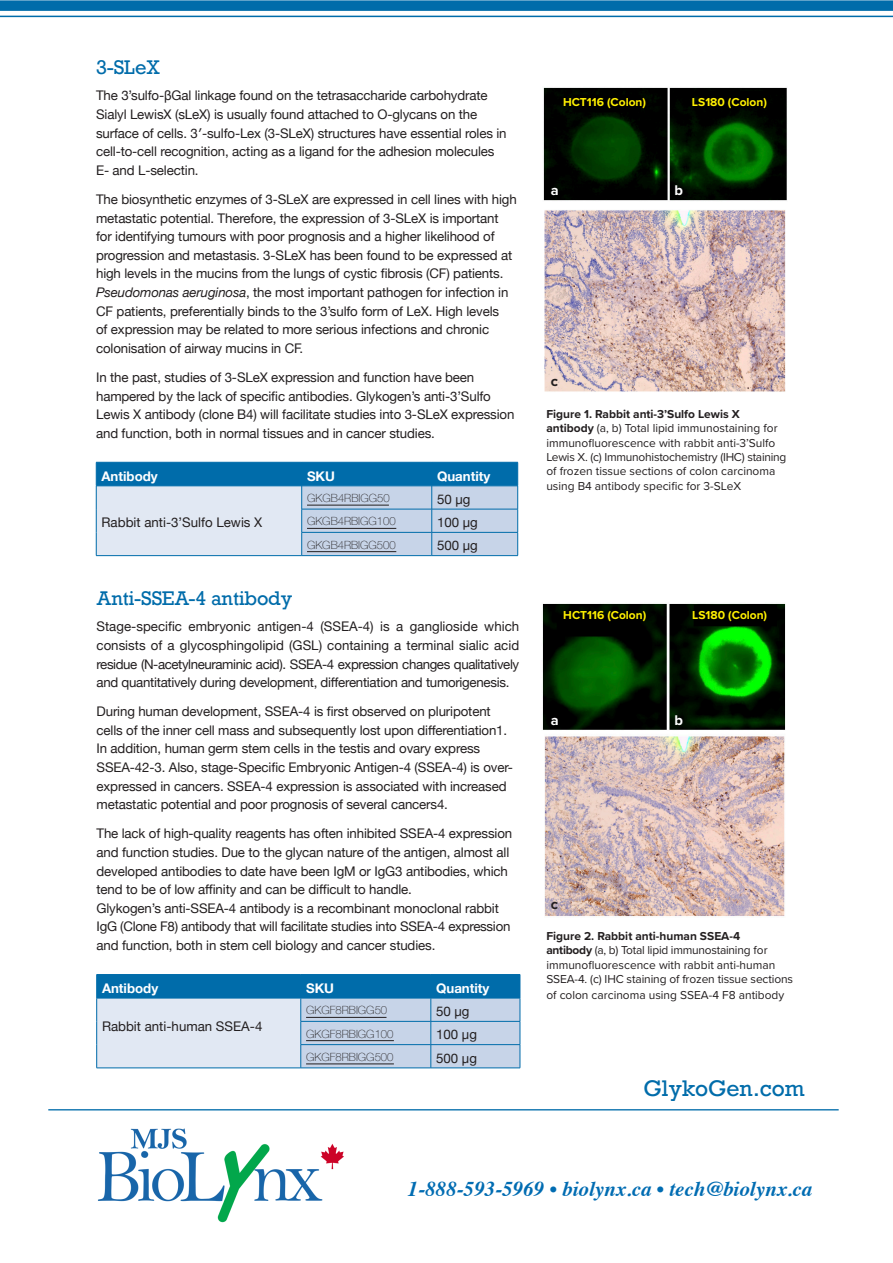
<style>
.page{position:relative;width:893px;height:1263px;background:#fff}
.page>*{position:absolute;margin:0;border:0;box-sizing:border-box;transform-origin:0 0}
.t1{font:21.3px "Rockwell";color:#006caa}
.t2{font:italic 700 21px "Times";color:#006cb2}
.t3{font:18.6px "Rockwell";letter-spacing:-.01em;color:#006caa}
.t4{font:700 14.55px "Proxima Nova";color:#fff}
.t5{font:700 14.55px "Proxima Nova";color:#231f20}
.t6{font:13.35px/18.6px "Helvetica Neue";letter-spacing:-.01em;color:#231f20}
.t7{font:700 13.35px "Helvetica Neue";color:#fff}
.t8{font:12px/14.4px "Proxima Nova";color:#231f20}
.t9{font:700 12px "Proxima Nova";color:#231f20}
.t10{font:700 12px "Proxima Nova";color:#fff101}
.t11{font:12px "Proxima Nova";letter-spacing:-.02em;color:#231f20}
.t12{font:100 11.25px "Helvetica Neue";color:#231f20}
.s1{font-style:italic}
.s2{font-weight:700}
</style>
<div class="page">
<hr style="left:48px;top:1109px;width:791px;height:1px;background:#006caa">
<div style="left:0;top:0;width:893px;height:11px;background:#006caa"></div>
<hr style="left:0;top:16px;width:893px;height:1px;background:#006caa">
<svg style="left:96px;top:462px;width:422px;height:94px;background:#97bdda"></svg>
<hr style="left:302px;top:555px;width:130px;height:1px;background:#006caa">
<hr style="left:432px;top:555px;width:86px;height:1px;background:#006caa">
<hr style="left:307px;top:505px;width:82px;height:1px;background:#231f20">
<hr style="left:307px;top:528px;width:89px;height:1px;background:#231f20">
<hr style="left:307px;top:551px;width:89px;height:1px;background:#231f20">
<img style="left:543px;top:87px;width:244px;height:305px">
<img style="left:542px;top:603px;width:244px;height:314px">
<hr style="left:97px;top:1068px;width:204px;height:1px;background:#006caa">
<svg style="left:96px;top:974px;width:425px;height:94px;background:#96bcd9"></svg>
<hr style="left:301px;top:1068px;width:130px;height:1px;background:#006caa">
<hr style="left:431px;top:1068px;width:89px;height:1px;background:#006caa">
<hr style="left:306px;top:1017px;width:80px;height:1px;background:#231f20">
<hr style="left:306px;top:1040px;width:88px;height:1px;background:#231f20">
<hr style="left:306px;top:1063px;width:88px;height:1px;background:#231f20">
<img style="left:97px;top:1128px;width:247px;height:95px">
<p class="t3" style="left:96px;top:56px;width:65px">3-SLeX</p>
<p class="t6" style="left:96px;top:87px;width:412px">The 3’sulfo-βGal linkage found on the tetrasaccharide carbohydrate Sialyl LewisX (sLeX) is usually found attached to O-glycans on the surface of cells. 3′-sulfo-Lex (3-SLeX) structures have essential roles in cell-to-cell recognition, acting as a ligand for the adhesion molecules</p>
<p class="t6" style="left:96px;top:162px;width:104px">E- and L-selectin.</p>
<p class="t6" style="left:96px;top:191px;width:422px">The biosynthetic enzymes of 3-SLeX are expressed in cell lines with high metastatic potential. Therefore, the expression of 3-SLeX is important for identifying tumours with poor prognosis and a higher likelihood of progression and metastasis. 3-SLeX has been found to be expressed at high levels in the mucins from the lungs of cystic fibrosis (CF) patients.<br><span class="s1">Pseudomonas aeruginosa</span>, the most important pathogen for infection in CF patients, preferentially binds to the 3’sulfo form of LeX. High levels</p>
<p class="t6" style="left:96px;top:321px;width:395px">of expression may be related to more serious infections and chronic colonisation of airway mucins in CF.</p>
<p class="t6" style="left:96px;top:369px;width:380px">In the past, studies of 3-SLeX expression and function have been</p>
<p class="t6" style="left:96px;top:387px;width:420px">hampered by the lack of specific antibodies. Glykogen’s anti-3’Sulfo<br>Lewis X antibody (clone B4) will facilitate studies into 3-SLeX expression and function, both in normal tissues and in cancer studies.</p>
<p class="t7" style="left:102px;top:465px;width:58px">Antibody</p>
<p class="t7" style="left:307px;top:465px;width:30px">SKU</p>
<p class="t7" style="left:437px;top:465px;width:55px">Quantity</p>
<p class="t6" style="left:102px;top:514px;width:162px">Rabbit anti-3’Sulfo Lewis X</p>
<p class="t12" style="left:307px;top:490px;width:84px">GKGB4RBIGG50</p>
<p class="t6" style="left:437px;top:490px;width:35px">50 µg</p>
<p class="t12" style="left:307px;top:513px;width:90px">GKGB4RBIGG100</p>
<p class="t6" style="left:437px;top:514px;width:42px">100 µg</p>
<p class="t12" style="left:307px;top:536px;width:90px">GKGB4RBIGG500</p>
<p class="t6" style="left:437px;top:537px;width:42px">500 µg</p>
<p class="t3" style="left:97px;top:586px;width:197px">Anti-SSEA-4 antibody</p>
<p class="t6" style="left:97px;top:618px;width:424px;text-align:justify">Stage-specific embryonic antigen-4 (SSEA-4) is a ganglioside which consists of a glycosphingolipid (GSL) containing a terminal sialic acid residue (N-acetylneuraminic acid). SSEA-4 expression changes qualitatively and quantitatively during development, differentiation and tumorigenesis.</p>
<p class="t6" style="left:97px;top:703px;width:418px">During human development, SSEA-4 is first observed on pluripotent cells of the inner cell mass and subsequently lost upon differentiation1.<br>In addition, human germ stem cells in the testis and ovary express SSEA-42-3. Also, stage-Specific Embryonic Antigen-4 (SSEA-4) is over&shy;expressed in cancers. SSEA-4 expression is associated with increased metastatic potential and poor prognosis of several cancers4.</p>
<p class="t6" style="left:97px;top:825px;width:417px">The lack of high-quality reagents has often inhibited SSEA-4 expression and function studies. Due to the glycan nature of the antigen, almost all developed antibodies to date have been IgM or IgG3 antibodies, which tend to be of low affinity and can be difficult to handle.</p>
<p class="t6" style="left:97px;top:899px;width:415px">Glykogen’s anti-SSEA-4 antibody is a recombinant monoclonal rabbit<br>IgG (Clone F8) antibody that will facilitate studies into SSEA-4 expression and function, both in stem cell biology and cancer studies.</p>
<p class="t7" style="left:102px;top:977px;width:58px">Antibody</p>
<p class="t7" style="left:306px;top:977px;width:30px">SKU</p>
<p class="t7" style="left:436px;top:977px;width:55px">Quantity</p>
<p class="t6" style="left:102px;top:1018px;width:162px">Rabbit anti-human SSEA-4</p>
<p class="t12" style="left:306px;top:1002px;width:83px">GKGF8RBIGG50</p>
<p class="t6" style="left:436px;top:1003px;width:35px">50 µg</p>
<p class="t12" style="left:306px;top:1025px;width:89px">GKGF8RBIGG100</p>
<p class="t6" style="left:436px;top:1026px;width:42px">100 µg</p>
<p class="t12" style="left:306px;top:1048px;width:89px">GKGF8RBIGG500</p>
<p class="t6" style="left:436px;top:1049px;width:42px">500 µg</p>
<p class="t10" style="left:563px;top:93px;width:85px">HCT116 (Colon)</p>
<p class="t10" style="left:692px;top:93px;width:77px">LS180 (Colon)</p>
<p class="t4" style="left:551px;top:179px;width:9px">a</p>
<p class="t5" style="left:551px;top:370px;width:9px">c</p>
<p class="t4" style="left:674px;top:179px;width:10px">b</p>
<p class="t9" style="left:546px;top:405px;width:195px">Figure 1. Rabbit anti-3’Sulfo Lewis X</p>
<p class="t8" style="left:546px;top:420px;width:242px"><span class="s2">antibody</span> (a, b) Total lipid immunostaining for immunofluorescence with rabbit anti-3’Sulfo Lewis X. (c) Immunohistochemistry (IHC) staining of frozen tissue sections of colon carcinoma using B4 antibody specific for 3-SLeX</p>
<p class="t10" style="left:563px;top:606px;width:85px">HCT116 (Colon)</p>
<p class="t10" style="left:692px;top:606px;width:77px">LS180 (Colon)</p>
<p class="t4" style="left:551px;top:709px;width:9px">a</p>
<p class="t5" style="left:551px;top:893px;width:9px">c</p>
<p class="t4" style="left:674px;top:709px;width:10px">b</p>
<p class="t9" style="left:546px;top:927px;width:195px">Figure 2. Rabbit anti-human SSEA-4</p>
<p class="t11" style="left:546px;top:941px;width:223px"><span class="s2">antibody</span> (a, b) Total lipid immunostaining for</p>
<p class="t8" style="left:546px;top:957px;width:248px">immunofluorescence with rabbit anti-human<br>SSEA-4. (c) IHC staining of frozen tissue sections</p>
<p class="t8" style="left:546px;top:987px;width:239px">of colon carcinoma using SSEA-4 F8 antibody</p>
<p class="t1" style="left:644px;top:1075px;width:163px">GlykoGen.com</p>
<h2 class="t2" style="left:408px;top:1169px;width:406px">1-888-593-5969 • biolynx.ca • tech@biolynx.ca</h2>
</div>
